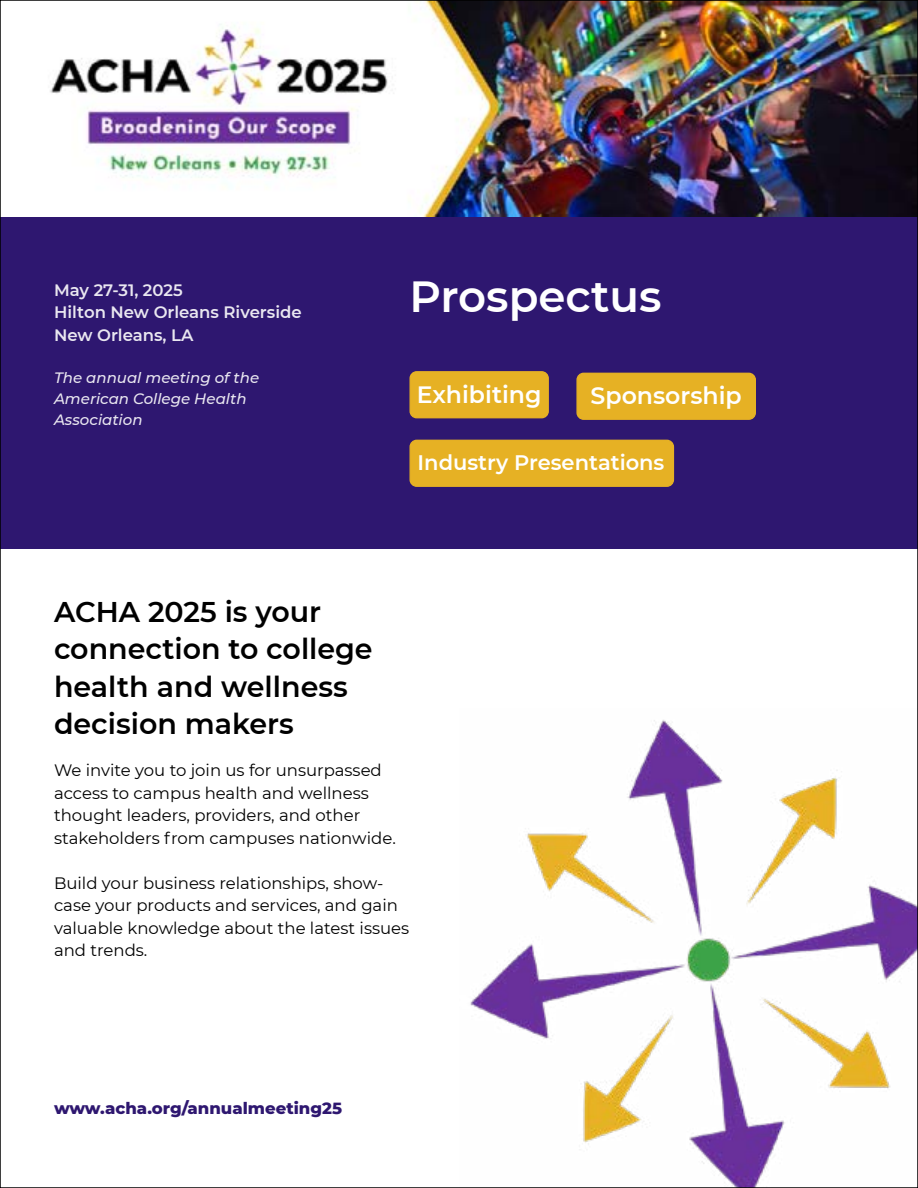
<style>
.page{position:relative;width:918px;height:1188px;background:#fff}
.page>*{position:absolute;margin:0;border:0;box-sizing:border-box;transform-origin:0 0}
.t1{font:600 43.5px "Montserrat";color:#fff}
.t2{font:600 28.5px/37.5px "Montserrat";color:#000}
.t3{font:600 23.7px "Montserrat";color:#fff}
.t4{font:600 21px "Montserrat";color:#fff}
.t5{font:16.5px/22.5px "Montserrat";color:#000}
.t6{font:600 16.5px/22.5px "Montserrat";color:#fff}
.t7{font:800 16.5px "Montserrat";color:#2e1770}
.t8{font:italic 500 15px/21px "Montserrat";color:#fff}
</style>
<div class="page">
<div style="left:0;top:215px;width:918px;height:334px;background:#2e1770"></div>
<div style="left:410px;top:372px;width:138px;height:46px;background:#e6b124;border-radius:7px"></div>
<div style="left:410px;top:371px;width:139px;height:47px;border:1px solid #e6b124;border-radius:7px"></div>
<div style="left:577px;top:373px;width:178px;height:46px;background:#e6b124;border-radius:7px"></div>
<div style="left:576px;top:373px;width:180px;height:47px;border:1px solid #e6b124;border-radius:7px"></div>
<div style="left:410px;top:440px;width:263px;height:46px;background:#e6b124;border-radius:7px"></div>
<div style="left:410px;top:440px;width:264px;height:47px;border:1px solid #e6b124;border-radius:7px"></div>
<img style="left:3px;top:3px;width:912px;height:214px">
<img style="left:470px;top:720px;width:445px;height:465px">
<p class="t6" style="left:54px;top:278px;width:249px">May 27-31, 2025<br>Hilton New Orleans Riverside<br>New Orleans, LA</p>
<p class="t8" style="left:54px;top:366px;width:207px">The annual meeting of the<br>American College Health<br>Association</p>
<h1 class="t1" style="left:410px;top:266px;width:254px">Prospectus</h1>
<h3 class="t3" style="left:417px;top:377px;width:126px">Exhibiting</h3>
<h3 class="t3" style="left:591px;top:379px;width:153px">Sponsorship</h3>
<p class="t4" style="left:418px;top:447px;width:248px">Industry Presentations</p>
<h2 class="t2" style="left:54px;top:591px;width:320px">ACHA 2025 is your connection to college health and wellness decision makers</h2>
<p class="t5" style="left:54px;top:759px;width:343px">We invite you to join us for unsurpassed access to campus health and wellness thought leaders, providers, and other stakeholders from campuses nationwide.</p>
<p class="t5" style="left:54px;top:871px;width:357px">Build your business relationships, show&shy;case your products and services, and gain valuable knowledge about the latest issues and trends.</p>
<p class="t7" style="left:54px;top:1096px;width:290px">www.acha.org/annualmeeting25</p>
</div>
